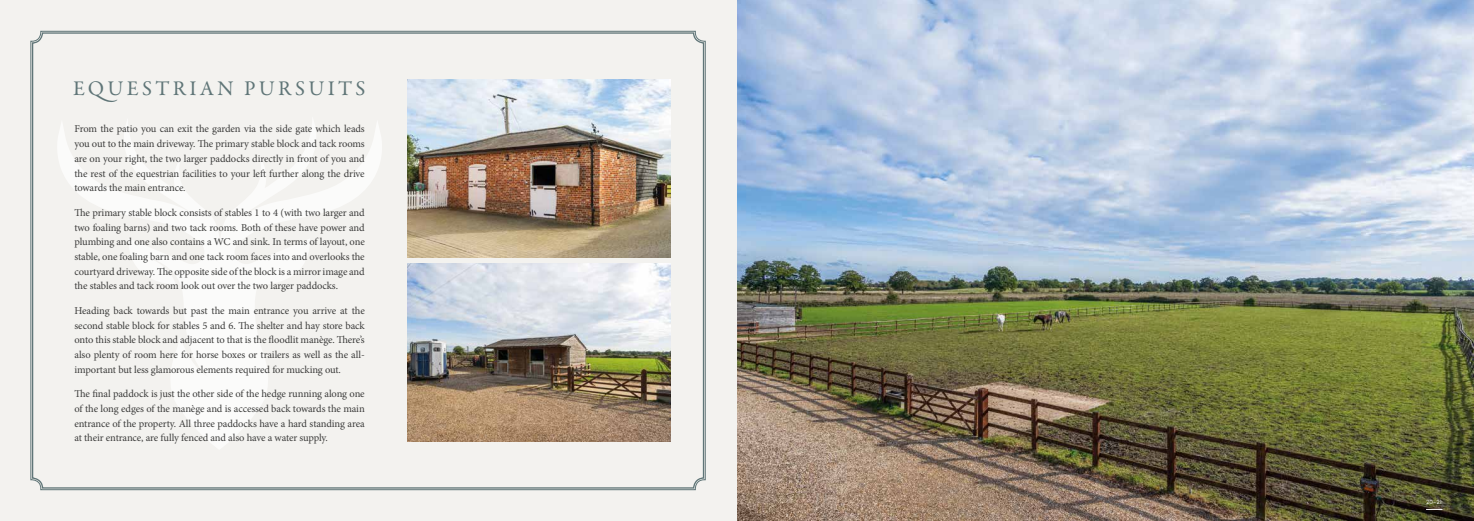
<style>
.page{position:relative;width:1474px;height:521px;background:#fff}
.page>*{position:absolute;margin:0;border:0;box-sizing:border-box;transform-origin:0 0}
.t1{font:21px "Garamond Premr Pro";letter-spacing:.16em;color:#5f7577}
.t2{font:10.5px/14.7px "Minion Pro";letter-spacing:-.015em;color:#3c3c3b;text-align:justify}
.t3{font:6.12px "Futura PT";color:#fff}
</style>
<div class="page">
<div style="left:0;top:0;width:737px;height:521px;background:#f3f2ef"></div>
<img style="left:737px;top:0;width:736px;height:521px">
<svg style="left:30px;top:31px;width:675px;height:459px"></svg>
<svg style="left:1425px;top:509px;width:17px;height:1px"></svg>
<img style="left:407px;top:80px;width:263px;height:177px">
<img style="left:407px;top:263px;width:263px;height:178px">
<h1 class="t1" style="left:73px;top:75px;width:294px">EQUESTRIAN PURSUITS</h1>
<p class="t2" style="left:74px;top:122px;width:292px">From the patio you can exit the garden via the side gate which leads you out to the main driveway. The primary stable block and tack rooms are on your right, the two larger paddocks directly in front of you and the rest of the equestrian facilities to your left further along the drive towards the main entrance.</p>
<p class="t2" style="left:74px;top:205px;width:292px">The primary stable block consists of stables 1 to 4 (with two larger and two foaling barns) and two tack rooms. Both of these have power and plumbing and one also contains a WC and sink. In terms of layout, one stable, one foaling barn and one tack room faces into and overlooks the courtyard driveway. The opposite side of the block is a mirror image and the stables and tack room look out over the two larger paddocks.</p>
<p class="t2" style="left:74px;top:303px;width:292px">Heading back towards but past the main entrance you arrive at the second stable block for stables 5 and 6. The shelter and hay store back onto this stable block and adjacent to that is the floodlit manège. There’s also plenty of room here for horse boxes or trailers as well as the all&shy;important but less glamorous elements required for mucking out.</p>
<p class="t2" style="left:74px;top:387px;width:292px">The final paddock is just the other side of the hedge running along one of the long edges of the manège and is accessed back towards the main entrance of the property. All three paddocks have a hard standing area at their entrance, are fully fenced and also have a water supply.</p>
<p class="t3" style="left:1425px;top:499px;width:18px">20–21</p>
</div>
